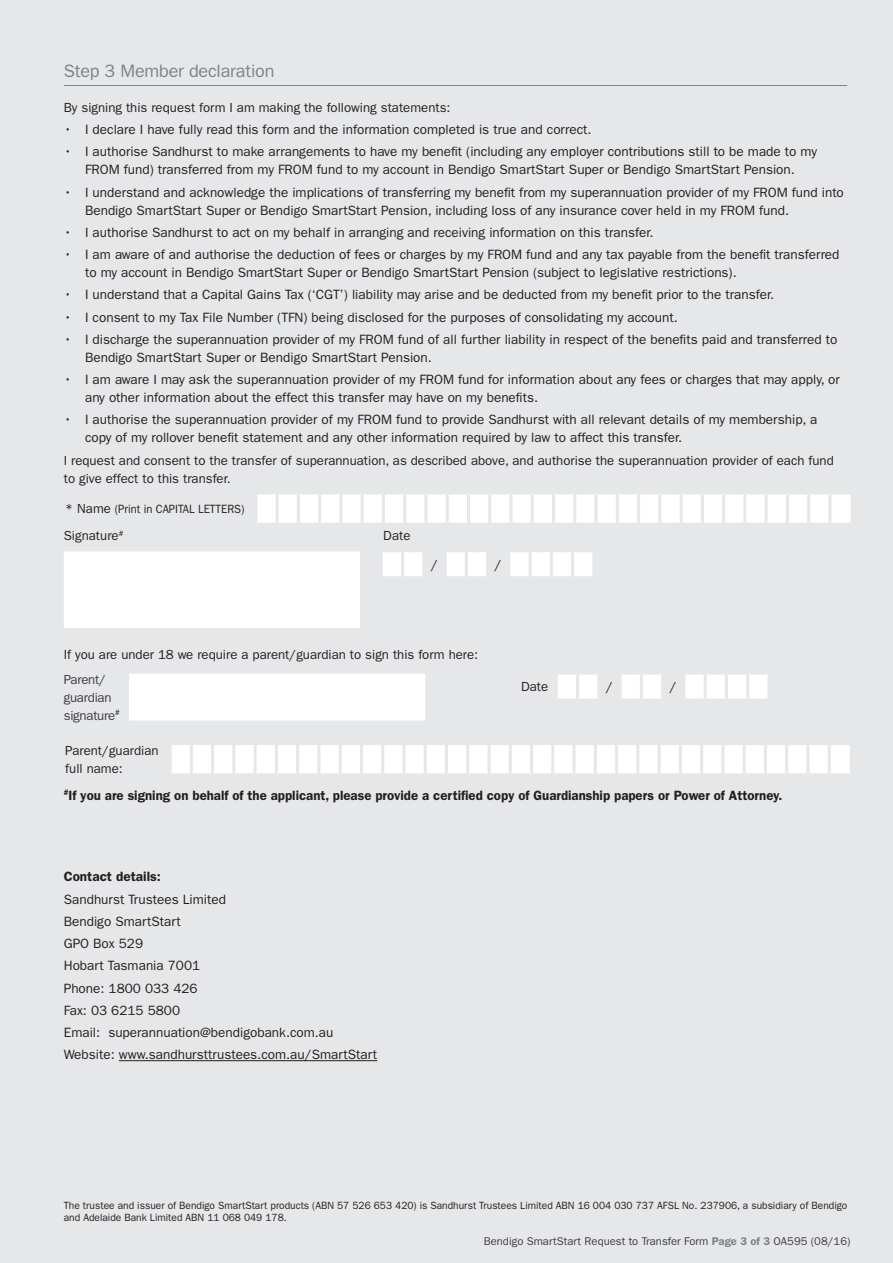
<style>
.page{position:relative;width:893px;height:1263px;background:#e6e7e9}
.page>*{position:absolute;margin:0;border:0;box-sizing:border-box;transform-origin:0 0}
.t1{font:18px "ITC Franklin Gothic Std";letter-spacing:-.01em;color:#808285}
.t2{font:13.5px/22.2px "ITC Franklin Gothic Std";color:#231f20}
.t3{font:600 13.5px "ITC Franklin Gothic Std";color:#231f20}
.t4{font:13.2px/18px "ITC Franklin Gothic Std";color:#231f20}
.t5{font:13.2px/18px "ITC Franklin Gothic Std";letter-spacing:-.02em;color:#3e3e3f}
.t6{font:12px "ITC Franklin Gothic Std";color:#231f20;scale:.93 1}
.t7{font:11.25px "ITC Franklin Gothic Std";color:#3e3e3f}
.t8{font:10.5px/12px "ITC Franklin Gothic Std";color:#231f20}
.s1{font-size:13.2px}
.s2{font-weight:600;color:#808285}
</style>
<div class="page">
<hr style="left:119px;top:1060px;width:258px;height:1px;background:#231f20">
<hr style="left:64px;top:85px;width:783px;height:1px;background:#808285">
<svg style="left:257px;top:494px;width:594px;height:29px"></svg>
<svg style="left:64px;top:551px;width:528px;height:77px"></svg>
<hr style="left:403px;top:576px;width:21px;height:2px;background:#e6e7e9">
<hr style="left:424px;top:576px;width:21px;height:2px;background:#e6e7e9">
<hr style="left:445px;top:576px;width:21px;height:2px;background:#e6e7e9">
<hr style="left:466px;top:576px;width:22px;height:2px;background:#e6e7e9">
<hr style="left:488px;top:576px;width:21px;height:2px;background:#e6e7e9">
<hr style="left:509px;top:576px;width:21px;height:2px;background:#e6e7e9">
<hr style="left:530px;top:576px;width:21px;height:2px;background:#e6e7e9">
<hr style="left:551px;top:576px;width:22px;height:2px;background:#e6e7e9">
<hr style="left:573px;top:576px;width:22px;height:2px;background:#e6e7e9">
<hr style="left:401px;top:552px;width:3px;height:24px;background:#e6e7e9">
<hr style="left:422px;top:552px;width:3px;height:24px;background:#e6e7e9">
<hr style="left:444px;top:552px;width:3px;height:24px;background:#e6e7e9">
<hr style="left:465px;top:552px;width:3px;height:24px;background:#e6e7e9">
<hr style="left:486px;top:552px;width:3px;height:24px;background:#e6e7e9">
<hr style="left:507px;top:552px;width:3px;height:24px;background:#e6e7e9">
<hr style="left:529px;top:552px;width:3px;height:24px;background:#e6e7e9">
<hr style="left:550px;top:552px;width:3px;height:24px;background:#e6e7e9">
<hr style="left:571px;top:552px;width:3px;height:24px;background:#e6e7e9">
<svg style="left:129px;top:674px;width:638px;height:46px"></svg>
<hr style="left:578px;top:698px;width:21px;height:2px;background:#e6e7e9">
<hr style="left:599px;top:698px;width:21px;height:2px;background:#e6e7e9">
<hr style="left:620px;top:698px;width:21px;height:2px;background:#e6e7e9">
<hr style="left:641px;top:698px;width:22px;height:2px;background:#e6e7e9">
<hr style="left:663px;top:698px;width:21px;height:2px;background:#e6e7e9">
<hr style="left:684px;top:698px;width:21px;height:2px;background:#e6e7e9">
<hr style="left:705px;top:698px;width:21px;height:2px;background:#e6e7e9">
<hr style="left:726px;top:698px;width:22px;height:2px;background:#e6e7e9">
<hr style="left:748px;top:698px;width:22px;height:2px;background:#e6e7e9">
<hr style="left:576px;top:674px;width:3px;height:24px;background:#e6e7e9">
<hr style="left:597px;top:674px;width:3px;height:24px;background:#e6e7e9">
<hr style="left:619px;top:674px;width:3px;height:24px;background:#e6e7e9">
<hr style="left:640px;top:674px;width:3px;height:24px;background:#e6e7e9">
<hr style="left:661px;top:674px;width:3px;height:24px;background:#e6e7e9">
<hr style="left:682px;top:674px;width:3px;height:24px;background:#e6e7e9">
<hr style="left:704px;top:674px;width:3px;height:24px;background:#e6e7e9">
<hr style="left:725px;top:674px;width:3px;height:24px;background:#e6e7e9">
<hr style="left:746px;top:674px;width:3px;height:24px;background:#e6e7e9">
<svg style="left:172px;top:745px;width:678px;height:28px"></svg>
<h1 class="t1" style="left:64px;top:60px;width:212px">Step 3 Member declaration</h1>
<p class="t4" style="left:64px;top:98px;width:388px">By signing this request form I am making the following statements:</p>
<p class="t2" style="left:64px;top:119px;width:529px">• I declare I have fully read this form and the information completed is true and correct.</p>
<p class="t2" style="left:64px;top:143px;width:755px;line-height:18px;text-align:center">• I authorise Sandhurst to make arrangements to have my benefit (including any employer contributions still to be made to my<br>FROM fund) transferred from my FROM fund to my account in Bendigo SmartStart Super or Bendigo SmartStart Pension.</p>
<p class="t2" style="left:85px;top:183px;width:760px;line-height:18px;text-indent:-21px">• I understand and acknowledge the implications of transferring my benefit from my superannuation provider of my FROM fund into<br>Bendigo SmartStart Super or Bendigo SmartStart Pension, including loss of any insurance cover held in my FROM fund.</p>
<p class="t2" style="left:64px;top:221px;width:591px">• I authorise Sandhurst to act on my behalf in arranging and receiving information on this transfer.</p>
<p class="t2" style="left:85px;top:246px;width:756px;line-height:18px;text-indent:-21px">• I am aware of and authorise the deduction of fees or charges by my FROM fund and any tax payable from the benefit transferred to my account in Bendigo SmartStart Super or Bendigo SmartStart Pension (subject to legislative restrictions).</p>
<p class="t2" style="left:64px;top:284px;width:712px">• I understand that a Capital Gains Tax (‘CGT’) liability may arise and be deducted from my benefit prior to the transfer.</p>
<p class="t2" style="left:64px;top:306px;width:616px">• I consent to my Tax File Number (TFN) being disclosed for the purposes of consolidating my account.</p>
<p class="t2" style="left:85px;top:330px;width:754px;line-height:18px;text-indent:-21px">• I discharge the superannuation provider of my FROM fund of all further liability in respect of the benefits paid and transferred to<br>Bendigo SmartStart Super or Bendigo SmartStart Pension.</p>
<p class="t2" style="left:85px;top:371px;width:756px;line-height:18px;text-indent:-21px">• I am aware I may ask the superannuation provider of my FROM fund for information about any fees or charges that may apply, or any other information about the effect this transfer may have on my benefits.</p>
<p class="t2" style="left:85px;top:411px;width:734px;line-height:18px;text-indent:-21px">• I authorise the superannuation provider of my FROM fund to provide Sandhurst with all relevant details of my membership, a copy of my rollover benefit statement and any other information required by law to affect this transfer.</p>
<p class="t4" style="left:64px;top:451px;width:771px">I request and consent to the transfer of superannuation, as described above, and authorise the superannuation provider of each fund to give effect to this transfer.</p>
<p class="t6" style="left:65px;top:502px;width:194px"><span class="s1">* Name</span> (Print in CAPITAL LETTERS)</p>
<p class="t4" style="left:64px;top:527px;width:61px">Signature<sup>#</sup></p>
<p class="t4" style="left:383px;top:527px;width:29px">Date</p>
<p class="t4" style="left:431px;top:555px;width:8px">/</p>
<p class="t4" style="left:495px;top:555px;width:8px">/</p>
<p class="t4" style="left:64px;top:645px;width:416px">If you are under 18 we require a parent/guardian to sign this form here:</p>
<p class="t5" style="left:64px;top:670px;width:57px">Parent/ guardian signature<sup>#</sup></p>
<p class="t4" style="left:521px;top:678px;width:29px">Date</p>
<p class="t4" style="left:606px;top:678px;width:8px">/</p>
<p class="t4" style="left:670px;top:678px;width:8px">/</p>
<p class="t4" style="left:65px;top:741px;width:95px">Parent/guardian full name:</p>
<p class="t3" style="left:64px;top:787px;width:720px"><sup>#</sup>If you are signing on behalf of the applicant, please provide a certified copy of Guardianship papers or Power of Attorney.</p>
<p class="t3" style="left:64px;top:869px;width:99px">Contact details:</p>
<p class="t2" style="left:64px;top:888px;width:315px">Sandhurst Trustees Limited<br>Bendigo SmartStart<br>GPO Box 529<br>Hobart Tasmania 7001<br>Phone: 1800 033 426<br>Fax: 03 6215 5800<br>Email: superannuation@bendigobank.com.au<br>Website: www.sandhursttrustees.com.au/SmartStart</p>
<p class="t8" style="left:64px;top:1199px;width:785px">The trustee and issuer of Bendigo SmartStart products (ABN 57 526 653 420) is Sandhurst Trustees Limited ABN 16 004 030 737 AFSL No. 237906, a subsidiary of Bendigo and Adelaide Bank Limited ABN 11 068 049 178.</p>
<p class="t7" style="left:484px;top:1234px;width:368px">Bendigo SmartStart Request to Transfer Form <span class="s2">Page 3 of 3</span> OA595 (08/16)</p>
</div>
